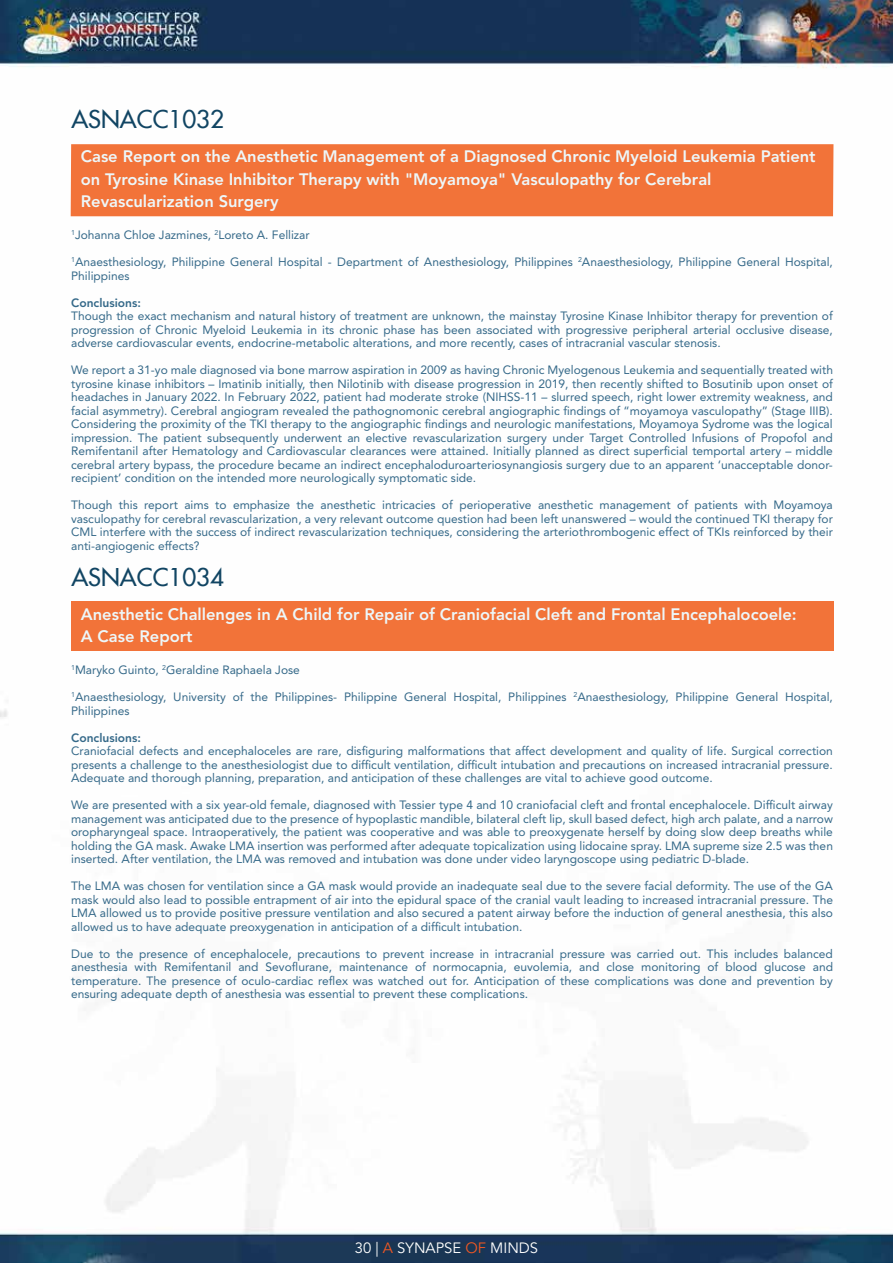
<style>
.page{position:relative;width:893px;height:1263px;background:#fff}
.page>*{position:absolute;margin:0;border:0;box-sizing:border-box;transform-origin:0 0}
.t1{font:500 24px "Futura";color:#114563}
.t2{font:800 16.5px/22.5px "Avenir LT Std";color:#edf7f9}
.t3{font:14.85px "Avenir LT Std";color:#fff}
.t4{font:12px/13.5px "Avenir LT Std";color:#356989;text-align:justify}
.t5{font:800 12px "Avenir LT Std";color:#356989}
.s1{color:#f05724}
</style>
<div class="page">
<img style="left:0;top:0;width:893px;height:1263px">
<div style="left:71px;top:144px;width:762px;height:72px;background:#f27339"></div>
<div style="left:71px;top:602px;width:762px;height:49px;background:#f27339"></div>
<h1 class="t1" style="left:71px;top:104px;width:154px">ASNACC1032</h1>
<h2 class="t2" style="left:81px;top:145px;width:736px">Case Report on the Anesthetic Management of a Diagnosed Chronic Myeloid Leukemia Patient on Tyrosine Kinase Inhibitor Therapy with "Moyamoya" Vasculopathy for Cerebral<br>Revascularization Surgery</h2>
<p class="t4" style="left:71px;top:229px;width:240px"><sup>1</sup>Johanna Chloe Jazmines, <sup>2</sup>Loreto A. Fellizar</p>
<p class="t4" style="left:71px;top:256px;width:763px"><sup>1</sup>Anaesthesiology, Philippine General Hospital - Department of Anesthesiology, Philippines <sup>2</sup>Anaesthesiology, Philippine General Hospital,<br>Philippines</p>
<p class="t5" style="left:71px;top:296px;width:71px">Conclusions:</p>
<p class="t4" style="left:71px;top:310px;width:763px">Though the exact mechanism and natural history of treatment are unknown, the mainstay Tyrosine Kinase Inhibitor therapy for prevention of progression of Chronic Myeloid Leukemia in its chronic phase has been associated with progressive peripheral arterial occlusive disease, adverse cardiovascular events, endocrine-metabolic alterations, and more recently, cases of intracranial vascular stenosis.</p>
<p class="t4" style="left:71px;top:364px;width:763px">We report a 31-yo male diagnosed via bone marrow aspiration in 2009 as having Chronic Myelogenous Leukemia and sequentially treated with tyrosine kinase inhibitors – Imatinib initially, then Nilotinib with disease progression in 2019, then recently shifted to Bosutinib upon onset of headaches in January 2022. In February 2022, patient had moderate stroke (NIHSS-11 – slurred speech, right lower extremity weakness, and facial asymmetry). Cerebral angiogram revealed the pathognomonic cerebral angiographic findings of “moyamoya vasculopathy” (Stage IIIB).<br>Considering the proximity of the TKI therapy to the angiographic findings and neurologic manifestations, Moyamoya Sydrome was the logical impression. The patient subsequently underwent an elective revascularization surgery under Target Controlled Infusions of Propofol and Remifentanil after Hematology and Cardiovascular clearances were attained. Initially planned as direct superficial temportal artery – middle cerebral artery bypass, the procedure became an indirect encephaloduroarteriosynangiosis surgery due to an apparent ‘unacceptable donor&shy;recipient’ condition on the intended more neurologically symptomatic side.</p>
<p class="t4" style="left:71px;top:499px;width:763px">Though this report aims to emphasize the anesthetic intricacies of perioperative anesthetic management of patients with Moyamoya vasculopathy for cerebral revascularization, a very relevant outcome question had been left unanswered – would the continued TKI therapy for CML interfere with the success of indirect revascularization techniques, considering the arteriothrombogenic effect of TKIs reinforced by their anti-angiogenic effects?</p>
<h1 class="t1" style="left:71px;top:562px;width:154px">ASNACC1034</h1>
<h2 class="t2" style="left:81px;top:603px;width:717px">Anesthetic Challenges in A Child for Repair of Craniofacial Cleft and Frontal Encephalocoele:<br>A Case Report</h2>
<p class="t4" style="left:71px;top:663px;width:230px"><sup>1</sup>Maryko Guinto, <sup>2</sup>Geraldine Raphaela Jose</p>
<p class="t4" style="left:71px;top:690px;width:763px"><sup>1</sup>Anaesthesiology, University of the Philippines- Philippine General Hospital, Philippines <sup>2</sup>Anaesthesiology, Philippine General Hospital,<br>Philippines</p>
<p class="t5" style="left:71px;top:731px;width:71px">Conclusions:</p>
<p class="t4" style="left:71px;top:744px;width:763px">Craniofacial defects and encephaloceles are rare, disfiguring malformations that affect development and quality of life. Surgical correction presents a challenge to the anesthesiologist due to difficult ventilation, difficult intubation and precautions on increased intracranial pressure.<br>Adequate and thorough planning, preparation, and anticipation of these challenges are vital to achieve good outcome.</p>
<p class="t4" style="left:71px;top:798px;width:763px">We are presented with a six year-old female, diagnosed with Tessier type 4 and 10 craniofacial cleft and frontal encephalocele. Difficult airway management was anticipated due to the presence of hypoplastic mandible, bilateral cleft lip, skull based defect, high arch palate, and a narrow oropharyngeal space. Intraoperatively, the patient was cooperative and was able to preoxygenate herself by doing slow deep breaths while holding the GA mask. Awake LMA insertion was performed after adequate topicalization using lidocaine spray. LMA supreme size 2.5 was then inserted. After ventilation, the LMA was removed and intubation was done under video laryngoscope using pediatric D-blade.</p>
<p class="t4" style="left:71px;top:879px;width:763px">The LMA was chosen for ventilation since a GA mask would provide an inadequate seal due to the severe facial deformity. The use of the GA mask would also lead to possible entrapment of air into the epidural space of the cranial vault leading to increased intracranial pressure. The LMA allowed us to provide positive pressure ventilation and also secured a patent airway before the induction of general anesthesia, this also allowed us to have adequate preoxygenation in anticipation of a difficult intubation.</p>
<p class="t4" style="left:71px;top:947px;width:763px">Due to the presence of encephalocele, precautions to prevent increase in intracranial pressure was carried out. This includes balanced anesthesia with Remifentanil and Sevoflurane, maintenance of normocapnia, euvolemia, and close monitoring of blood glucose and temperature. The presence of oculo-cardiac reflex was watched out for. Anticipation of these complications was done and prevention by ensuring adequate depth of anesthesia was essential to prevent these complications.</p>
<p class="t3" style="left:355px;top:1239px;width:185px">2230 | <span class="s1">A</span> SYNAPSE <span class="s1">OF</span> MINDS</p>
</div>
